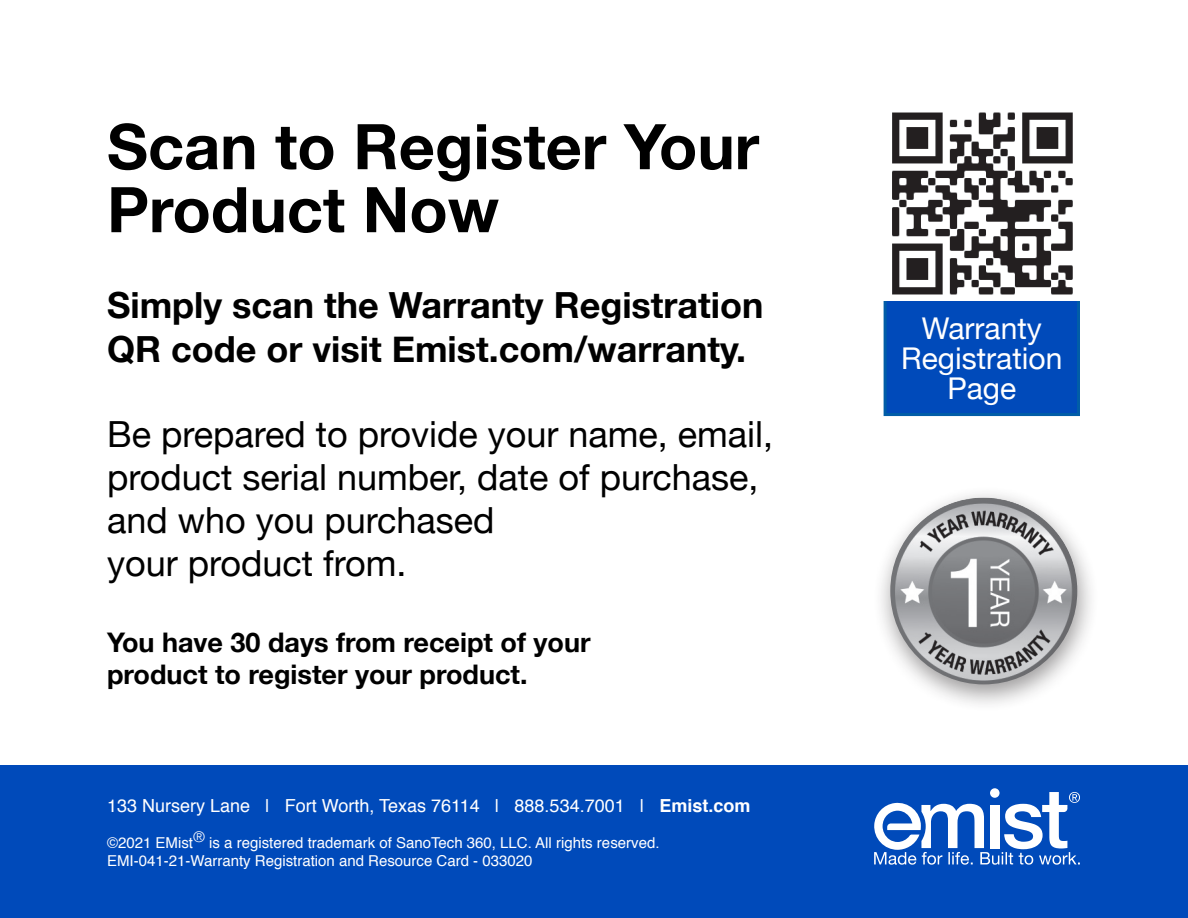
<style>
.page{position:relative;width:1188px;height:918px;background:#fff}
.page>*{position:absolute;margin:0;border:0;box-sizing:border-box;transform-origin:0 0}
.t1{font:700 63px/63px "Helvetica Neue";color:#000}
.t2{font:36px/43.2px "Helvetica Neue";color:#000}
.t3{font:700 36px/43.2px "Helvetica Neue";color:#000}
.t4{font:30px/30px "Helvetica Neue";color:#fff;text-align:center}
.t5{font:700 27px/32.4px "Helvetica Neue";color:#000}
.t6{font:18px "Helvetica";color:#fff}
.t7{font:15px/18px "Helvetica";color:#fff}
.s1{font-weight:700}
</style>
<div class="page">
<div style="left:872px;top:485px;width:228px;height:228px;background:#231f20;opacity:.45"></div>
<img style="left:890px;top:497px;width:187px;height:187px;border-radius:94px">
<div style="left:884px;top:288px;width:196px;height:128px;background:#004aba;border:3px solid #015da7"></div>
<img style="left:884px;top:112px;width:196px;height:189px">
<div style="left:0;top:766px;width:1188px;height:152px;background:#004aba"></div>
<svg style="left:990px;top:788px;width:10px;height:10px"></svg>
<svg style="left:874px;top:792px;width:206px;height:73px"></svg>
<p class="t1" style="left:107px;top:117px;width:654px">Scan to Register Your<br>Product Now</p>
<p class="t3" style="left:107px;top:285px;width:658px">Simply scan the Warranty Registration<br>QR code or visit Emist.com/warranty.</p>
<p class="t2" style="left:107px;top:414px;width:668px">Be prepared to provide your name, email, product serial number, date of purchase, and who you purchased<br>your product from.</p>
<p class="t5" style="left:107px;top:627px;width:485px">You have 30 days from receipt of your product to register your product.</p>
<p class="t6" style="left:107px;top:792px;width:645px">133 Nursery Lane | Fort Worth, Texas 76114 | 888.534.7001 | <span class="s1">Emist.com</span></p>
<p class="t7" style="left:107px;top:834px;width:554px">©2021 EMist<sup>®</sup> is a registered trademark of SanoTech 360, LLC. All rights reserved.<br>EMI-041-21-Warranty Registration and Resource Card - 033020</p>
<p class="t4" style="left:901px;top:315px;width:163px">Warranty<br>Registration<br>Page</p>
</div>
